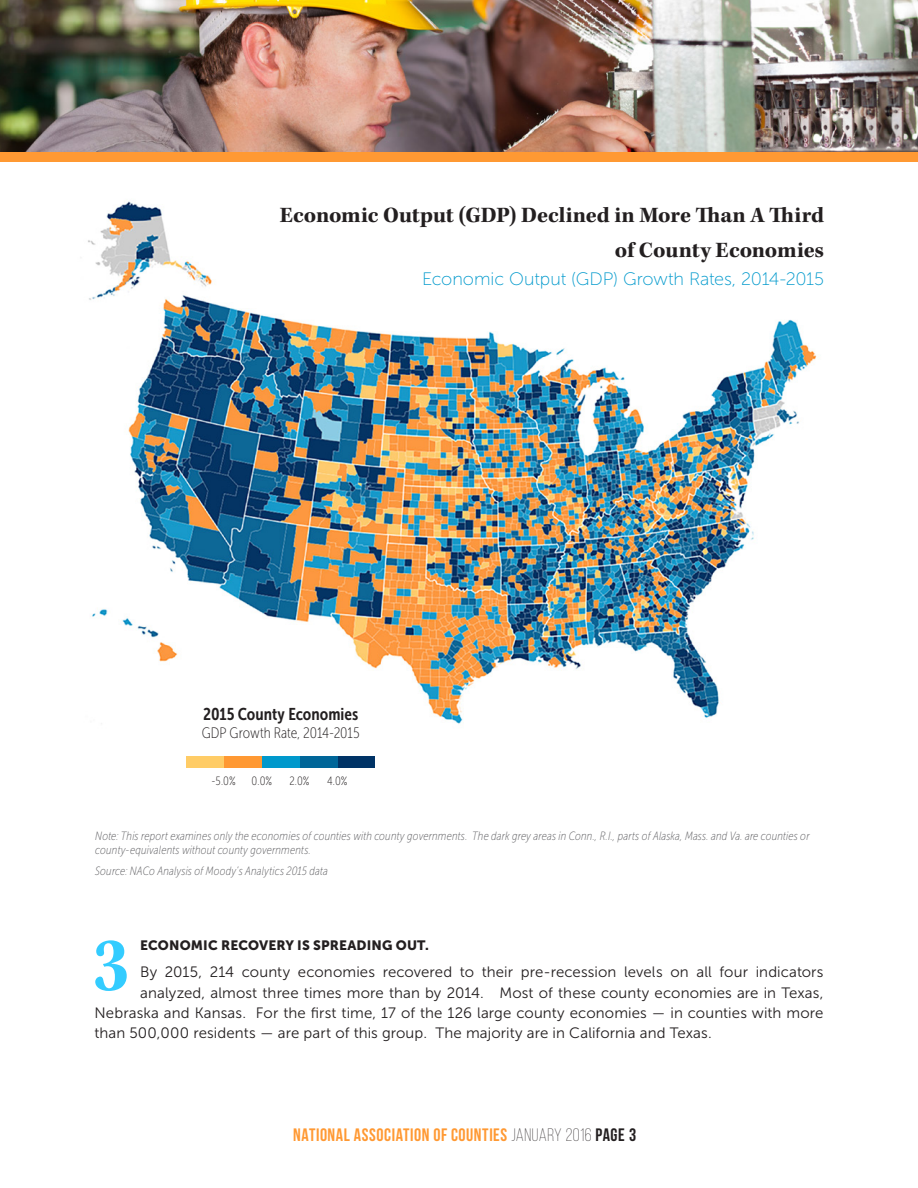
<style>
.page{position:relative;width:918px;height:1188px;background:#fff}
.page>*{position:absolute;margin:0;border:0;box-sizing:border-box;transform-origin:0 0}
.map_title_flush_left{font:700 22.5px/34.5px "Kepler Std";color:#231f20;text-align:right}
.t1{font:18px "Bebas Neue";letter-spacing:.03em;color:#f93}
.map_subtitle_flush_l{font:18px "Museo Sans 100";letter-spacing:-.005em;color:#09c}
.new_map_notes{font:17.1px "Museo Sans Cond 700";letter-spacing:.005em;color:#231f20}
.new_map_notes-2{font:15.15px "Museo Sans Cond 100";letter-spacing:-.005em;color:#231f20}
.body_justified_main{font:15px "Museo Sans 300";letter-spacing:.01em;color:#231f20}
.new_finding_header{font:13.5px "Museo Sans 900";letter-spacing:.01em;color:#231f20}
.new_map_notes-3{font:italic 12px/14.4px "Museo Sans Cond 100";letter-spacing:.01em;color:#636366}
.t2{font:12px "Museo Sans Cond 100";color:#231f20}
.s1{font-weight:300;color:#231f20}
.s2{color:#231f20}
</style>
<div class="page">
<img style="left:88px;top:201px;width:729px;height:523px">
<img style="left:0;top:0;width:918px;height:152px">
<div style="left:0;top:152px;width:918px;height:10px;background:#f93"></div>
<div style="left:338px;top:756px;width:37px;height:11px;background:#036"></div>
<div style="left:300px;top:756px;width:38px;height:11px;background:#069"></div>
<div style="left:262px;top:756px;width:38px;height:11px;background:#09c"></div>
<div style="left:224px;top:756px;width:38px;height:11px;background:#f93"></div>
<div style="left:186px;top:756px;width:38px;height:11px;background:#fc6"></div>
<svg style="left:95px;top:940px;width:32px;height:51px"></svg>
<p class="map_title_flush_left" style="left:280px;top:199px;width:546px">Economic Output (GDP) Declined in More Than A Third of County Economies</p>
<p class="map_subtitle_flush_l" style="left:422px;top:269px;width:404px">Economic Output (GDP) Growth Rates, 2014-2015</p>
<p class="new_map_notes" style="left:203px;top:705px;width:157px">2015 County Economies</p>
<p class="new_map_notes-2" style="left:202px;top:725px;width:160px">GDP Growth Rate, 2014-2015</p>
<p class="t2" style="left:212px;top:774px;width:26px">-5.0%</p>
<p class="t2" style="left:252px;top:774px;width:22px">0.0%</p>
<p class="t2" style="left:289px;top:774px;width:22px">2.0%</p>
<p class="t2" style="left:327px;top:774px;width:22px">4.0%</p>
<p class="new_map_notes-3" style="left:95px;top:828px;width:716px">Note: This report examines only the economies of counties with county governments. The dark grey areas in Conn., R.I., parts of Alaska, Mass. and Va. are counties or county-equivalents without county governments.</p>
<p class="new_map_notes-3" style="left:95px;top:864px;width:234px">Source: NACo Analysis of Moody’s Analytics 2015 data</p>
<p class="new_finding_header" style="left:140px;top:938px;width:290px">ECONOMIC RECOVERY IS SPREADING OUT.</p>
<p class="body_justified_main" style="left:140px;top:964px;width:685px">By 2015, 214 county economies recovered to their pre-recession levels on all four indicators</p>
<p class="body_justified_main" style="left:140px;top:984px;width:685px">analyzed, almost three times more than by 2014. Most of these county economies are in Texas,</p>
<p class="body_justified_main" style="left:94px;top:1005px;width:731px">Nebraska and Kansas. For the first time, 17 of the 126 large county economies — in counties with more</p>
<p class="body_justified_main" style="left:94px;top:1025px;width:619px">than 500,000 residents — are part of this group. The majority are in California and Texas.</p>
<p class="t1" style="left:293px;top:1125px;width:345px">NATIONAL ASSOCIATION OF COUNTIES <span class="s1">JANUARY 2016</span> <span class="s2">page 3</span></p>
</div>
